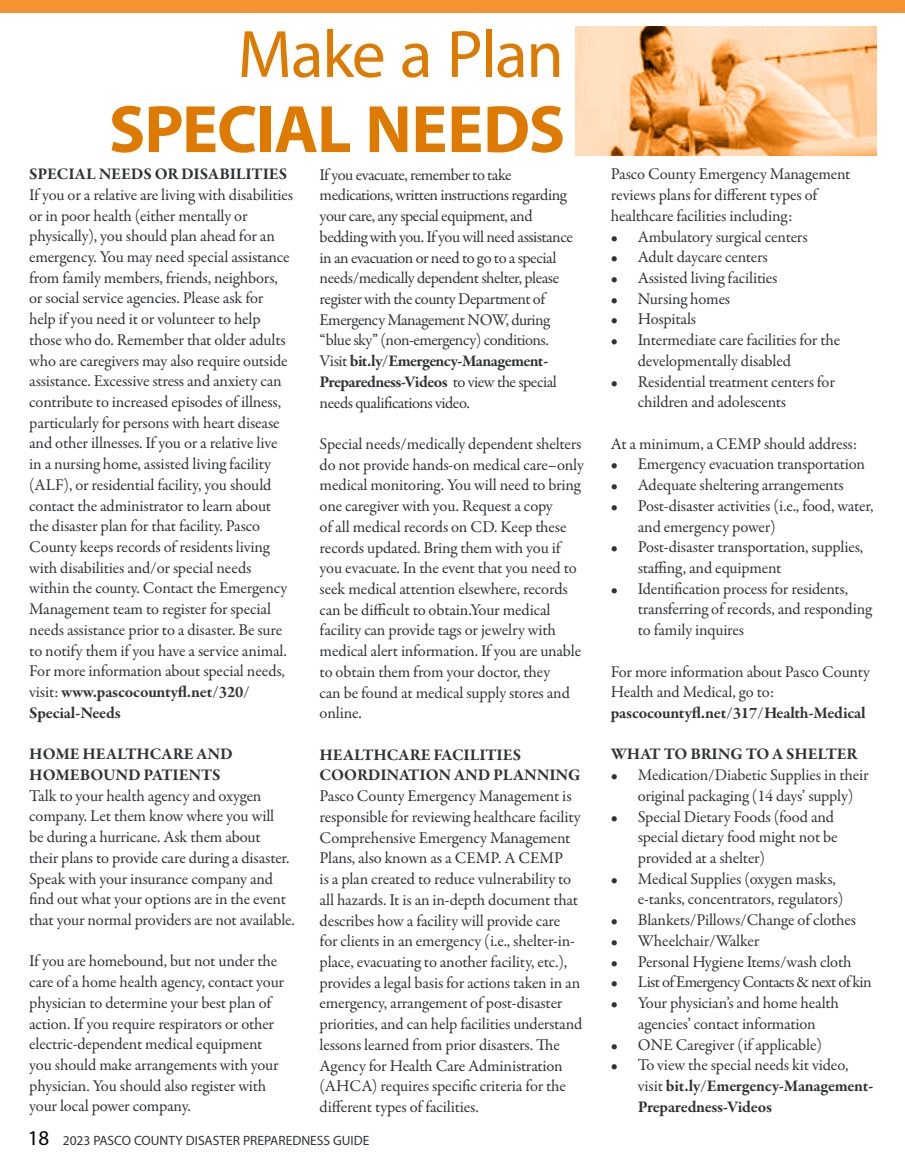
<style>
.page{position:relative;width:905px;height:1175px;background:#fff}
.page>*{position:absolute;margin:0;border:0;box-sizing:border-box;transform-origin:0 0}
.t1{font:700 67.5px "Myriad Pro";letter-spacing:-.015em;color:#df7a00}
.t2{font:67.5px "Myriad Pro";letter-spacing:-.02em;color:#df7a00}
.t3{font:16.5px/20.7px "Garamond Premr Pro";letter-spacing:-.01em;color:#313235}
.t4{font:16.5px/20.7px "Garamond Premr Pro";letter-spacing:-.03em;color:#313235}
.t5{font:700 16.5px/20.7px "Garamond Premr Pro";letter-spacing:-.01em;color:#313235}
.t6{font:16.5px "Garamond Premr Pro";letter-spacing:-.04em;color:#313235}
.t7{font:13.5px "Myriad Pro";color:#313235}
.s1{font-weight:700}
.s2{font-size:21px;color:#000}
.s3{font-weight:400}
</style>
<div class="page">
<img style="left:575px;top:26px;width:301px;height:129px">
<div style="left:0;top:0;width:904px;height:13px;background:#f59333"></div>
<h1 class="t2" style="left:238px;top:13px;width:328px">Make a Plan</h1>
<h1 class="t1" style="left:109px;top:85px;width:458px">SPECIAL NEEDS</h1>
<p class="t4" style="left:319px;top:165px;width:255px">If you evacuate, remember to take medications, written instructions regarding your care, any special equipment, and bedding with you. If you will need assistance in an evacuation or need to go to a special needs/medically dependent shelter, please register with the county Department of Emergency Management NOW, during “blue sky” (non-emergency) conditions.<br>Visit <span class="s1">bit.ly/Emergency-Management-Preparedness-Videos</span> to view the special needs qualifications video.</p>
<p class="t3" style="left:319px;top:434px;width:266px">Special needs/medically dependent shelters do not provide hands-on medical care–only medical monitoring. You will need to bring one caregiver with you. Request a copy<br>of all medical records on CD. Keep these records updated. Bring them with you if you evacuate. In the event that you need to seek medical attention elsewhere, records can be difficult to obtain.Your medical facility can provide tags or jewelry with medical alert information. If you are unable to obtain them from your doctor, they<br>can be found at medical supply stores and online.</p>
<p class="t5" style="left:319px;top:744px;width:262px">HEALTHCARE FACILITIES<br>COORDINATION AND PLANNING</p>
<p class="t3" style="left:319px;top:786px;width:264px">Pasco County Emergency Management is responsible for reviewing healthcare facility Comprehensive Emergency Management Plans, also known as a CEMP. A CEMP<br>is a plan created to reduce vulnerability to all hazards. It is an in-depth document that describes how a facility will provide care for clients in an emergency (i.e., shelter-in&shy;place, evacuating to another facility, etc.), provides a legal basis for actions taken in an emergency, arrangement of post-disaster priorities, and can help facilities understand lessons learned from prior disasters. The Agency for Health Care Administration (AHCA) requires specific criteria for the different types of facilities.</p>
<p class="t7" style="left:28px;top:1131px;width:343px"><span class="s2">18</span> 2023 PASCO COUNTY DISASTER PREPAREDNESS GUIDE</p>
<p class="t5" style="left:29px;top:164px;width:259px">SPECIAL NEEDS OR DISABILITIES</p>
<p class="t3" style="left:29px;top:185px;width:265px">If you or a relative are living with disabilities or in poor health (either mentally or physically), you should plan ahead for an emergency. You may need special assistance from family members, friends, neighbors, or social service agencies. Please ask for help if you need it or volunteer to help those who do. Remember that older adults who are caregivers may also require outside assistance. Excessive stress and anxiety can contribute to increased episodes of illness, particularly for persons with heart disease and other illnesses. If you or a relative live in a nursing home, assisted living facility (ALF), or residential facility, you should contact the administrator to learn about the disaster plan for that facility. Pasco County keeps records of residents living with disabilities and/or special needs within the county. Contact the Emergency Management team to register for special needs assistance prior to a disaster. Be sure to notify them if you have a service animal.<br>For more information about special needs, visit: <span class="s1">www.pascocountyfl.net/320/ Special-Needs</span></p>
<p class="t5" style="left:29px;top:744px;width:205px">HOME HEALTHCARE AND<br>HOMEBOUND PATIENTS</p>
<p class="t3" style="left:29px;top:785px;width:267px">Talk to your health agency and oxygen company. Let them know where you will<br>be during a hurricane. Ask them about<br>their plans to provide care during a disaster.<br>Speak with your insurance company and find out what your options are in the event that your normal providers are not available.</p>
<p class="t3" style="left:29px;top:951px;width:256px">If you are homebound, but not under the care of a home health agency, contact your physician to determine your best plan of action. If you require respirators or other electric-dependent medical equipment you should make arrangements with your physician. You should also register with your local power company.</p>
<p class="t3" style="left:610px;top:164px;width:241px">Pasco County Emergency Management reviews plans for different types of healthcare facilities including:</p>
<p class="t3" style="left:610px;top:226px;width:198px">• Ambulatory surgical centers</p>
<p class="t3" style="left:610px;top:247px;width:158px">• Adult daycare centers</p>
<p class="t3" style="left:610px;top:268px;width:168px">• Assisted living facilities</p>
<p class="t3" style="left:610px;top:288px;width:121px">• Nursing homes</p>
<p class="t3" style="left:610px;top:309px;width:87px">• Hospitals</p>
<p class="t3" style="left:637px;top:330px;width:204px;text-indent:-27px">• Intermediate care facilities for the developmentally disabled</p>
<p class="t3" style="left:637px;top:371px;width:199px;text-indent:-27px">• Residential treatment centers for children and adolescents</p>
<p class="t3" style="left:610px;top:433px;width:248px">At a minimum, a CEMP should address:</p>
<p class="t3" style="left:610px;top:454px;width:256px">• Emergency evacuation transportation</p>
<p class="t3" style="left:610px;top:475px;width:234px">• Adequate sheltering arrangements</p>
<p class="t3" style="left:637px;top:496px;width:237px;text-indent:-27px">• Post-disaster activities (i.e., food, water, and emergency power)</p>
<p class="t3" style="left:637px;top:537px;width:227px;text-indent:-27px">• Post-disaster transportation, supplies, staffing, and equipment</p>
<p class="t3" style="left:637px;top:578px;width:235px;text-indent:-27px">• Identification process for residents, transferring of records, and responding to family inquires</p>
<p class="t3" style="left:610px;top:661px;width:260px">For more information about Pasco County<br>Health and Medical, go to:</p>
<p class="t5" style="left:610px;top:702px;width:256px">pascocountyfl.net/317/Health-Medical</p>
<p class="t5" style="left:610px;top:744px;width:248px">WHAT TO BRING TO A SHELTER</p>
<p class="t3" style="left:637px;top:765px;width:232px;text-indent:-27px">• Medication/Diabetic Supplies in their original packaging (14 days’ supply)</p>
<p class="t3" style="left:637px;top:806px;width:201px;text-indent:-27px">• Special Dietary Foods (food and special dietary food might not be provided at a shelter)</p>
<p class="t3" style="left:637px;top:868px;width:207px;text-indent:-27px">• Medical Supplies (oxygen masks, e-tanks, concentrators, regulators)</p>
<p class="t3" style="left:610px;top:910px;width:247px">• Blankets/Pillows/Change of clothes</p>
<p class="t3" style="left:610px;top:930px;width:150px">• Wheelchair/Walker</p>
<p class="t3" style="left:610px;top:951px;width:242px">• Personal Hygiene Items/wash cloth</p>
<p class="t6" style="left:610px;top:972px;width:262px">• List of Emergency Contacts &amp; next of kin</p>
<p class="t3" style="left:610px;top:993px;width:229px;text-align:center">• Your physician’s and home health agencies’ contact information</p>
<p class="t3" style="left:610px;top:1034px;width:213px">• ONE Caregiver (if applicable)</p>
<p class="t5" style="left:637px;top:1054px;width:237px;text-indent:-27px"><span class="s3">• To view the special needs kit video, visit</span> bit.ly/Emergency-Management-<br>Preparedness-Videos</p>
</div>
